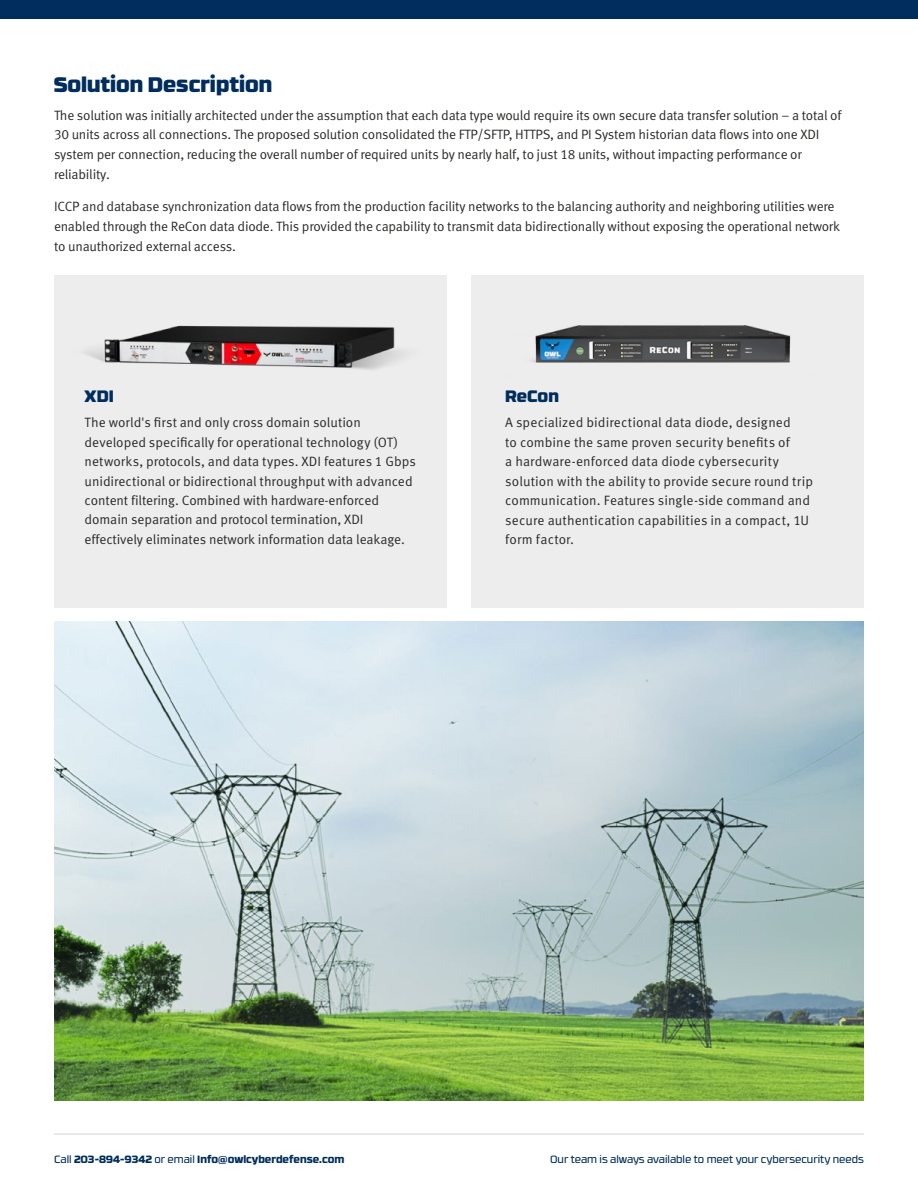
<style>
.page{position:relative;width:918px;height:1188px;background:#fff}
.page>*{position:absolute;margin:0;border:0;box-sizing:border-box;transform-origin:0 0}
.t1{font:900 21px "RB No 3.1";color:#002d5d}
.t2{font:900 16.5px "RB No 3.1";color:#002d5d}
.t3{font:13.5px/19.5px "Meta Pro Norm";letter-spacing:-.02em;color:#2c2a27}
.t4{font:13.5px/19.5px "Meta Pro Norm";letter-spacing:.005em;color:#2c2a27}
.t5{font:10.5px "RB No 3.1";color:#002d5d}
.t6{font:800 10.5px "RB No 3.1";color:#002d5d}
.s1{font-weight:400}
</style>
<div class="page">
<div style="left:0;top:0;width:918px;height:19px;background:#002d5d"></div>
<div style="left:55px;top:275px;width:392px;height:332px;background:#ededee"></div>
<div style="left:471px;top:275px;width:392px;height:332px;background:#ededee"></div>
<img style="left:530px;top:325px;width:261px;height:38px">
<img style="left:54px;top:621px;width:810px;height:479px">
<hr style="left:54px;top:1134px;width:810px;height:1px;background:#d3d7d5">
<img style="left:84px;top:325px;width:320px;height:45px">
<h1 class="t1" style="left:54px;top:66px;width:220px">Solution Description</h1>
<p class="t3" style="left:54px;top:104px;width:789px">The solution was initially architected under the assumption that each data type would require its own secure data transfer solution – a total of 30 units across all connections. The proposed solution consolidated the FTP/SFTP, HTTPS, and PI System historian data flows into one XDI system per connection, reducing the overall number of required units by nearly half, to just 18 units, without impacting performance or reliability.</p>
<p class="t3" style="left:54px;top:196px;width:788px">ICCP and database synchronization data flows from the production facility networks to the balancing authority and neighboring utilities were enabled through the ReCon data diode. This provided the capability to transmit data bidirectionally without exposing the operational network to unauthorized external access.</p>
<p class="t2" style="left:85px;top:383px;width:31px">XDI</p>
<p class="t2" style="left:505px;top:383px;width:55px">ReCon</p>
<p class="t3" style="left:85px;top:412px;width:333px">The world's first and only cross domain solution developed specifically for operational technology (OT) networks, protocols, and data types. XDI features 1 Gbps unidirectional or bidirectional throughput with advanced content filtering. Combined with hardware-enforced domain separation and protocol termination, XDI effectively eliminates network information data leakage.</p>
<p class="t4" style="left:505px;top:412px;width:309px">A specialized bidirectional data diode, designed<br>to combine the same proven security benefits of<br>a hardware-enforced data diode cybersecurity solution with the ability to provide secure round trip communication. Features single-side command and secure authentication capabilities in a compact, 1U form factor.</p>
<p class="t6" style="left:54px;top:1151px;width:292px"><span class="s1">Call</span> 203-894-9342 <span class="s1">or email</span> Info@owlcyberdefense.com</p>
<p class="t5" style="left:550px;top:1152px;width:315px">Our team is always available to meet your cybersecurity needs</p>
</div>
